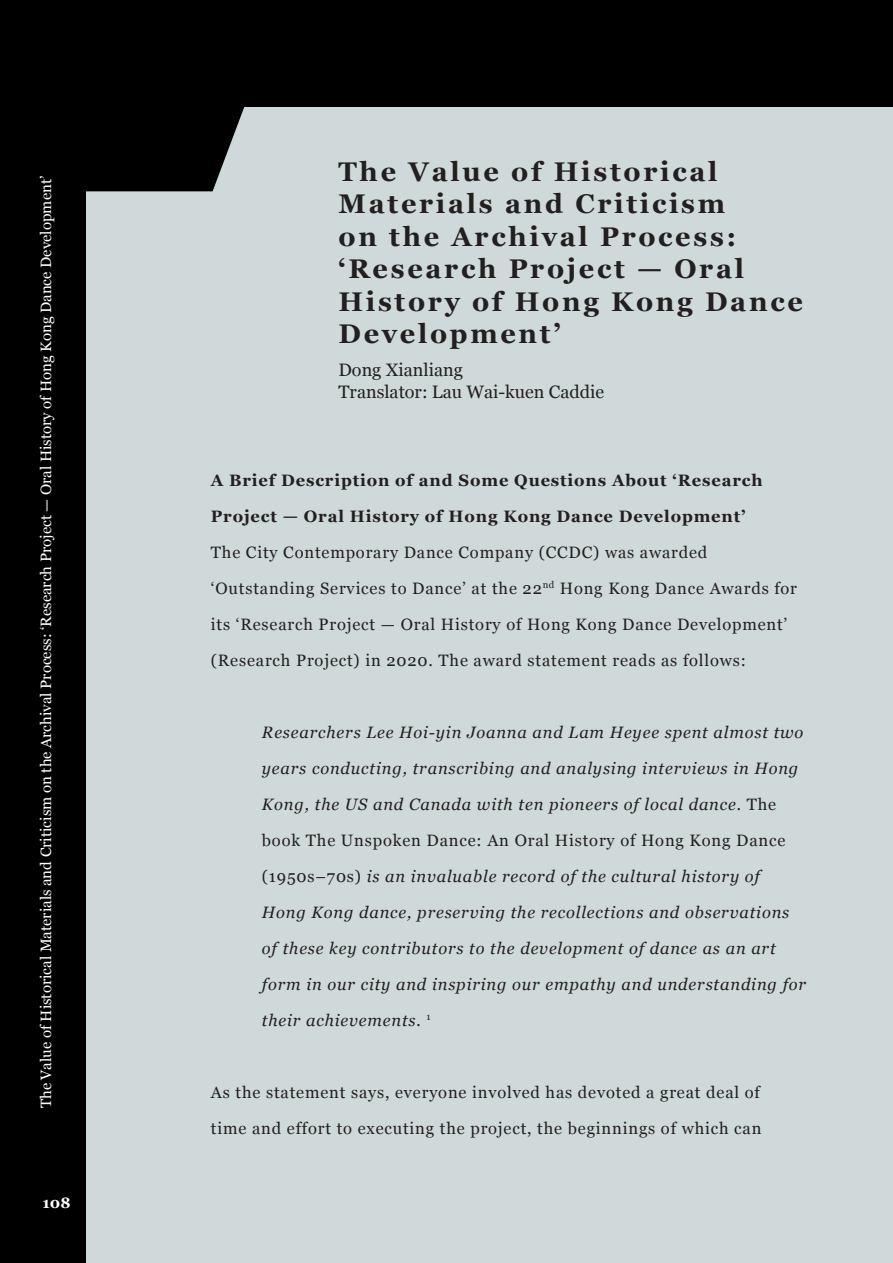
<style>
.page{position:relative;width:893px;height:1263px;background:#fff}
.page>*{position:absolute;margin:0;border:0;box-sizing:border-box;transform-origin:0 0}
.t1{font:700 27px/32.4px "Georgia";letter-spacing:.1em;color:#231f20}
.t2{font:18px/21.6px "Georgia";color:#231f20}
.t3{font:italic 16.5px/36px "Georgia";letter-spacing:.05em;color:#231f20}
.t4{font:16.5px/36px "Georgia";letter-spacing:.05em;color:#231f20}
.t5{font:700 16.5px/36px "Georgia";letter-spacing:.05em;color:#231f20}
.t6{font:15px "Georgia";color:#fff}
.t7{font:700 15px "Georgia";color:#fff}
.s1{font-style:normal}
</style>
<div class="page">
<div style="left:0;top:85px;width:893px;height:1178px;background:#d0d9d9"></div>
<div style="left:0;top:0;width:85px;height:1263px;background:#000001"></div>
<div style="left:6px;top:0;width:887px;height:106px;background:#000001"></div>
<svg style="left:85px;top:106px;width:159px;height:85px;background:#121314"></svg>
<p class="t6" style="left:35px;top:1108px;width:934px;rotate:-90deg">The Value of Historical Materials and Criticism on the Archival Process: ‘Research Project — Oral History of Hong Kong Dance Development’</p>
<p class="t7" style="left:43px;top:1192px;width:30px">108</p>
<h1 class="t1" style="left:338px;top:154px;width:466px">The Value of Historical<br>Materials and Criticism<br>on the Archival Process: ‘Research Project — Oral<br>History of Hong Kong Dance<br>Development’</h1>
<p class="t2" style="left:338px;top:359px;width:267px">Dong Xianliang<br>Translator: Lau Wai-kuen Caddie</p>
<p class="t5" style="left:211px;top:461px;width:553px">A Brief Description of and Some Questions About ‘Research<br>Project — Oral History of Hong Kong Dance Development’</p>
<p class="t4" style="left:211px;top:533px;width:588px">The City Contemporary Dance Company (CCDC) was awarded ‘Outstanding Services to Dance’ at the 22<sup>nd</sup> Hong Kong Dance Awards for its ‘Research Project — Oral History of Hong Kong Dance Development’ (Research Project) in 2020. The award statement reads as follows:</p>
<p class="t3" style="left:262px;top:713px;width:546px">Researchers Lee Hoi-yin Joanna and Lam Heyee spent almost two years conducting, transcribing and analysing interviews in Hong Kong, the US and Canada with ten pioneers of local dance. <span class="s1">The book The Unspoken Dance: An Oral History of Hong Kong Dance (1950s–70s)</span> is an invaluable record of the cultural history of Hong Kong dance, preserving the recollections and observations of these key contributors to the development of dance as an art form in our city and inspiring our empathy and understanding for their achievements. <sup>1</sup></p>
<p class="t4" style="left:211px;top:1073px;width:552px">As the statement says, everyone involved has devoted a great deal of time and effort to executing the project, the beginnings of which can</p>
</div>
